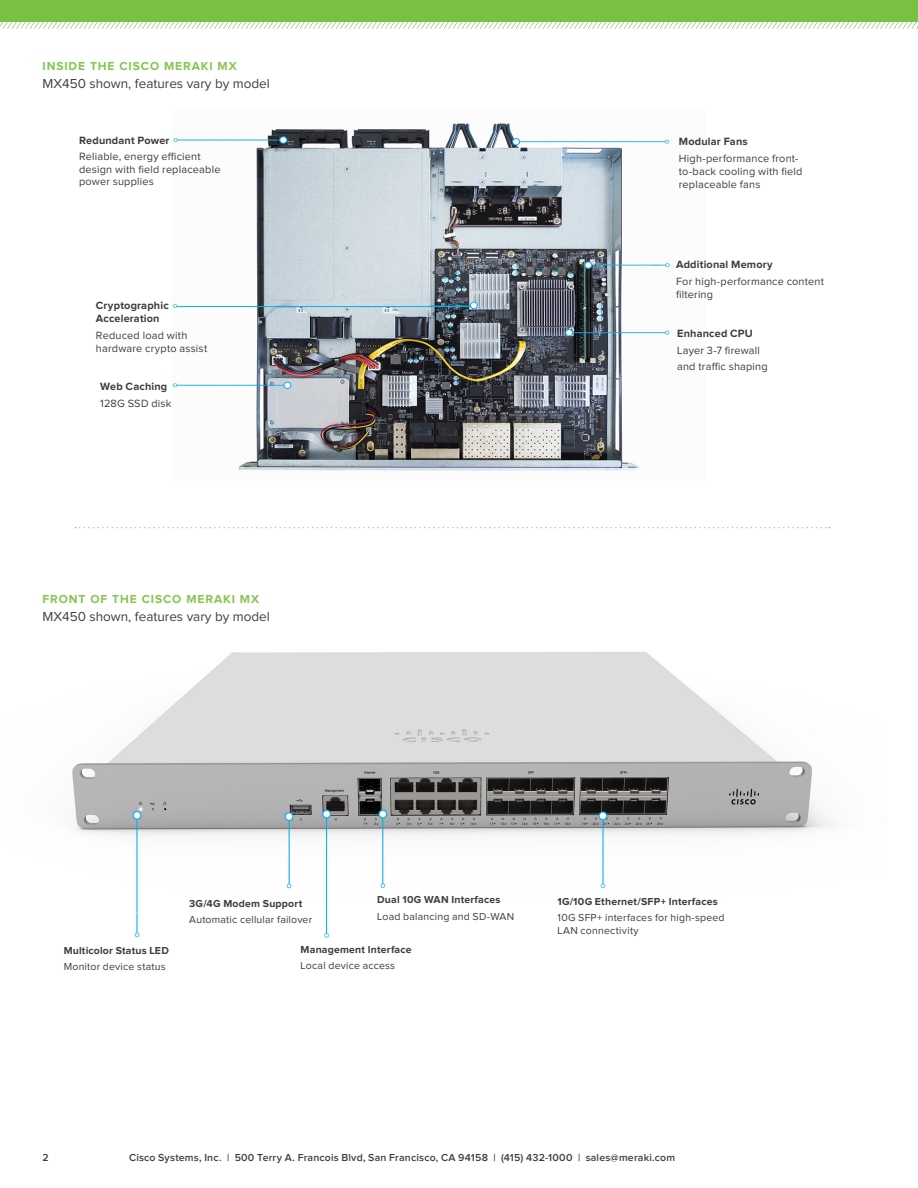
<style>
.page{position:relative;width:918px;height:1188px;background:#fff}
.page>*{position:absolute;margin:0;border:0;box-sizing:border-box;transform-origin:0 0}
.t1{font:13.5px "Proxima Nova";color:#3e3e3f}
.t2{font:700 12px "Proxima Nova";letter-spacing:.075em;color:#86c551}
.t3{font:10.95px/13px "Proxima Nova";letter-spacing:.02em;color:#3e3e3f}
.t4{font:700 10.95px/13px "Proxima Nova";letter-spacing:.015em;color:#3e3e3f}
.t5{font:10.5px/12.6px "Proxima Nova";letter-spacing:.02em;color:#3e3e3f}
.t6{font:700 10.5px "Proxima Nova";letter-spacing:.02em;color:#3e3e3f}
.t7{font:600 10.5px "Proxima Nova";letter-spacing:.02em;color:#3e3e3f}
</style>
<div class="page">
<div style="left:0;top:0;width:918px;height:22px;background:#79c142"></div>
<svg style="left:0;top:22px;width:918px;height:7px"></svg>
<img style="left:72px;top:652px;width:762px;height:286px">
<img style="left:172px;top:123px;width:498px;height:348px">
<svg style="left:75px;top:527px;width:755px;height:1px"></svg>
<h3 class="t2" style="left:43px;top:59px;width:196px">INSIDE THE CISCO MERAKI MX</h3>
<h3 class="t1" style="left:43px;top:76px;width:229px">MX450 shown, features vary by model</h3>
<p class="t4" style="left:79px;top:134px;width:92px">Redundant Power</p>
<p class="t3" style="left:79px;top:151px;width:143px;line-height:12.5px">Reliable, energy efficient design with field replaceable power supplies</p>
<p class="t4" style="left:96px;top:299px;width:74px">Cryptographic<br>Acceleration</p>
<p class="t3" style="left:96px;top:329px;width:113px">Reduced load with hardware crypto assist</p>
<p class="t4" style="left:100px;top:380px;width:69px">Web Caching</p>
<p class="t3" style="left:100px;top:397px;width:73px">128G SSD disk</p>
<h3 class="t2" style="left:43px;top:593px;width:218px">FRONT OF THE CISCO MERAKI MX</h3>
<h3 class="t1" style="left:43px;top:609px;width:229px">MX450 shown, features vary by model</h3>
<p class="t4" style="left:679px;top:135px;width:70px">Modular Fans</p>
<p class="t3" style="left:679px;top:152px;width:125px">High-performance front&shy;to-back cooling with field replaceable fans</p>
<p class="t4" style="left:676px;top:258px;width:98px">Additional Memory</p>
<p class="t3" style="left:676px;top:275px;width:149px">For high-performance content filtering</p>
<p class="t4" style="left:677px;top:327px;width:77px">Enhanced CPU</p>
<p class="t3" style="left:677px;top:344px;width:84px">Layer 3-7 firewall</p>
<p class="t3" style="left:677px;top:360px;width:92px">and traffic shaping</p>
<p class="t6" style="left:64px;top:945px;width:107px">Multicolor Status LED</p>
<p class="t5" style="left:64px;top:961px;width:103px">Monitor device status</p>
<p class="t6" style="left:189px;top:898px;width:114px">3G/4G Modem Support</p>
<p class="t5" style="left:189px;top:914px;width:124px">Automatic cellular failover</p>
<p class="t6" style="left:377px;top:894px;width:125px">Dual 10G WAN Interfaces</p>
<p class="t5" style="left:377px;top:910px;width:139px">Load balancing and SD-WAN</p>
<p class="t6" style="left:301px;top:944px;width:112px">Management Interface</p>
<p class="t5" style="left:301px;top:960px;width:96px">Local device access</p>
<p class="t6" style="left:557px;top:895px;width:162px">1G/10G Ethernet/SFP+ Interfaces</p>
<p class="t5" style="left:557px;top:911px;width:169px">10G SFP+ interfaces for high-speed<br>LAN connectivity</p>
<p class="t7" style="left:43px;top:1152px;width:8px">2</p>
<p class="t7" style="left:129px;top:1151px;width:548px">Cisco Systems, Inc. | 500 Terry A. Francois Blvd, San Francisco, CA 94158 | (415) 432-1000 | sales@meraki.com</p>
</div>
